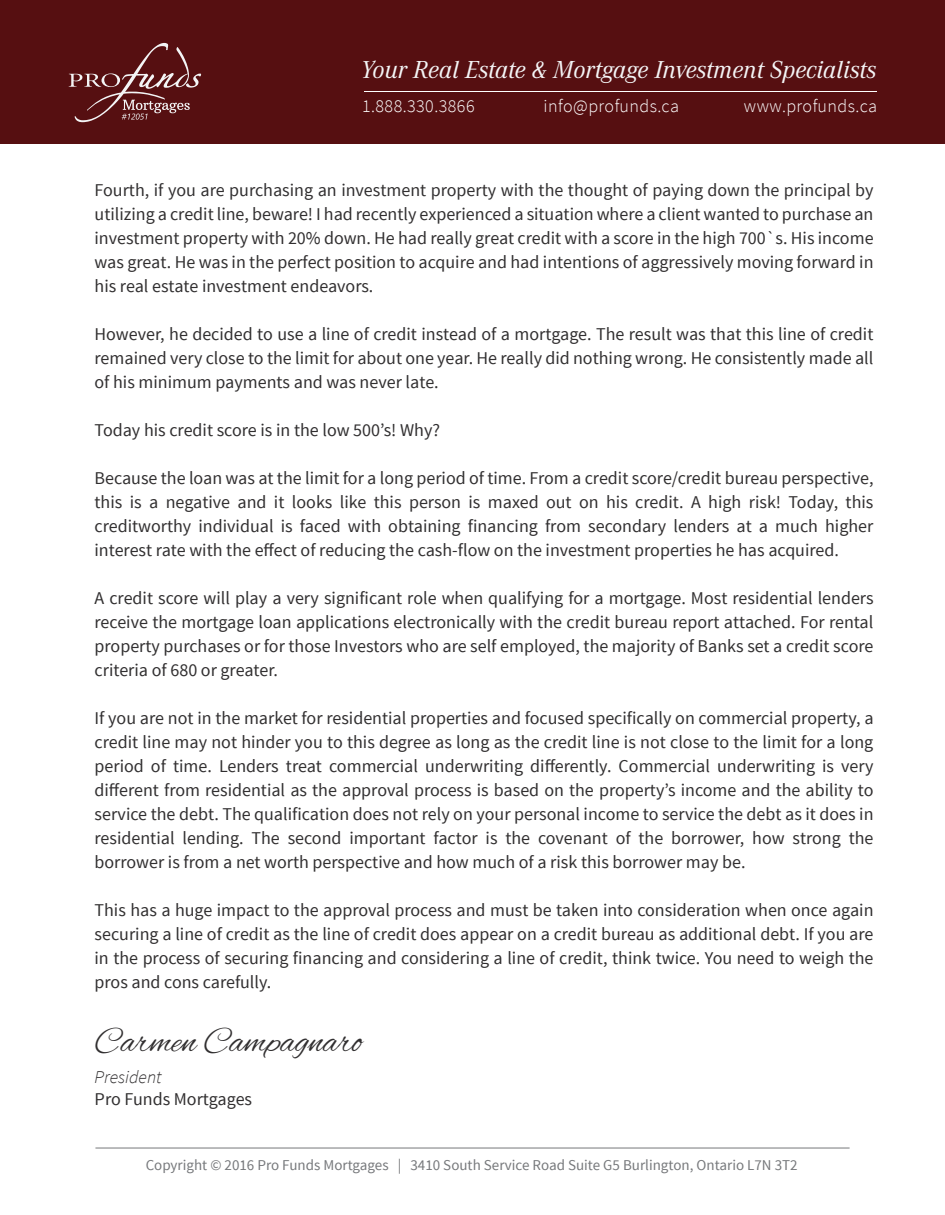
<style>
.page{position:relative;width:945px;height:1215px;background:#fff}
.page>*{position:absolute;margin:0;border:0;box-sizing:border-box;transform-origin:0 0}
.t1{font:36px "Alex Brush";color:#312f30}
.t2{font:italic 25.5px "Corporate A";color:#f4f5f6}
.t3{font:18px/24px "Source Sans Pro";color:#312f30;text-align:justify}
.t4{font:300 18px "Source Sans Pro";letter-spacing:.025em;color:#fff}
.t5{font:italic 300 18px "Source Sans Pro";color:#312f30}
.t6{font:15px "Source Sans Pro";color:#76787b}
</style>
<div class="page">
<div style="left:1px;top:0;width:944px;height:144px;background:#560f11"></div>
<hr style="left:364px;top:91px;width:512px;height:1px;background:#fff">
<svg style="left:69px;top:43px;width:132px;height:79px"></svg>
<hr style="left:95px;top:1148px;width:755px;height:1px;background:#76787b">
<h2 class="t2" style="left:361px;top:55px;width:517px">Your Real Estate &amp; Mortgage Investment Specialists</h2>
<p class="t4" style="left:362px;top:95px;width:114px">1.888.330.3866</p>
<p class="t4" style="left:544px;top:95px;width:137px">info@profunds.ca</p>
<p class="t4" style="left:744px;top:95px;width:135px">www.profunds.ca</p>
<p class="t3" style="left:95px;top:178px;width:781px">Fourth, if you are purchasing an investment property with the thought of paying down the principal by utilizing a credit line, beware! I had recently experienced a situation where a client wanted to purchase an investment property with 20% down. He had really great credit with a score in the high 700`s. His income was great. He was in the perfect position to acquire and had intentions of aggressively moving forward in his real estate investment endeavors.</p>
<p class="t3" style="left:95px;top:322px;width:780px">However, he decided to use a line of credit instead of a mortgage. The result was that this line of credit remained very close to the limit for about one year. He really did nothing wrong. He consistently made all of his minimum payments and was never late.</p>
<p class="t3" style="left:95px;top:418px;width:347px">Today his credit score is in the low 500’s! Why?</p>
<p class="t3" style="left:95px;top:466px;width:780px">Because the loan was at the limit for a long period of time. From a credit score/credit bureau perspective, this is a negative and it looks like this person is maxed out on his credit. A high risk! Today, this creditworthy individual is faced with obtaining financing from secondary lenders at a much higher interest rate with the effect of reducing the cash-flow on the investment properties he has acquired.</p>
<p class="t3" style="left:95px;top:586px;width:781px">A credit score will play a very significant role when qualifying for a mortgage. Most residential lenders receive the mortgage loan applications electronically with the credit bureau report attached. For rental property purchases or for those Investors who are self employed, the majority of Banks set a credit score criteria of 680 or greater.</p>
<p class="t3" style="left:95px;top:706px;width:781px">If you are not in the market for residential properties and focused specifically on commercial property, a credit line may not hinder you to this degree as long as the credit line is not close to the limit for a long period of time. Lenders treat commercial underwriting differently. Commercial underwriting is very different from residential as the approval process is based on the property’s income and the ability to service the debt. The qualification does not rely on your personal income to service the debt as it does in residential lending. The second important factor is the covenant of the borrower, how strong the borrower is from a net worth perspective and how much of a risk this borrower may be.</p>
<p class="t3" style="left:95px;top:898px;width:781px">This has a huge impact to the approval process and must be taken into consideration when once again securing a line of credit as the line of credit does appear on a credit bureau as additional debt. If you are in the process of securing financing and considering a line of credit, think twice. You need to weigh the pros and cons carefully.</p>
<h1 class="t1" style="left:95px;top:1021px;width:269px">Carmen Campagnaro</h1>
<p class="t5" style="left:95px;top:1067px;width:69px">President</p>
<p class="t3" style="left:95px;top:1087px;width:159px">Pro Funds Mortgages</p>
<p class="t6" style="left:146px;top:1156px;width:653px">Copyright © 2016 Pro Funds Mortgages | 3410 South Service Road Suite G5 Burlington, Ontario L7N 3T2</p>
</div>
